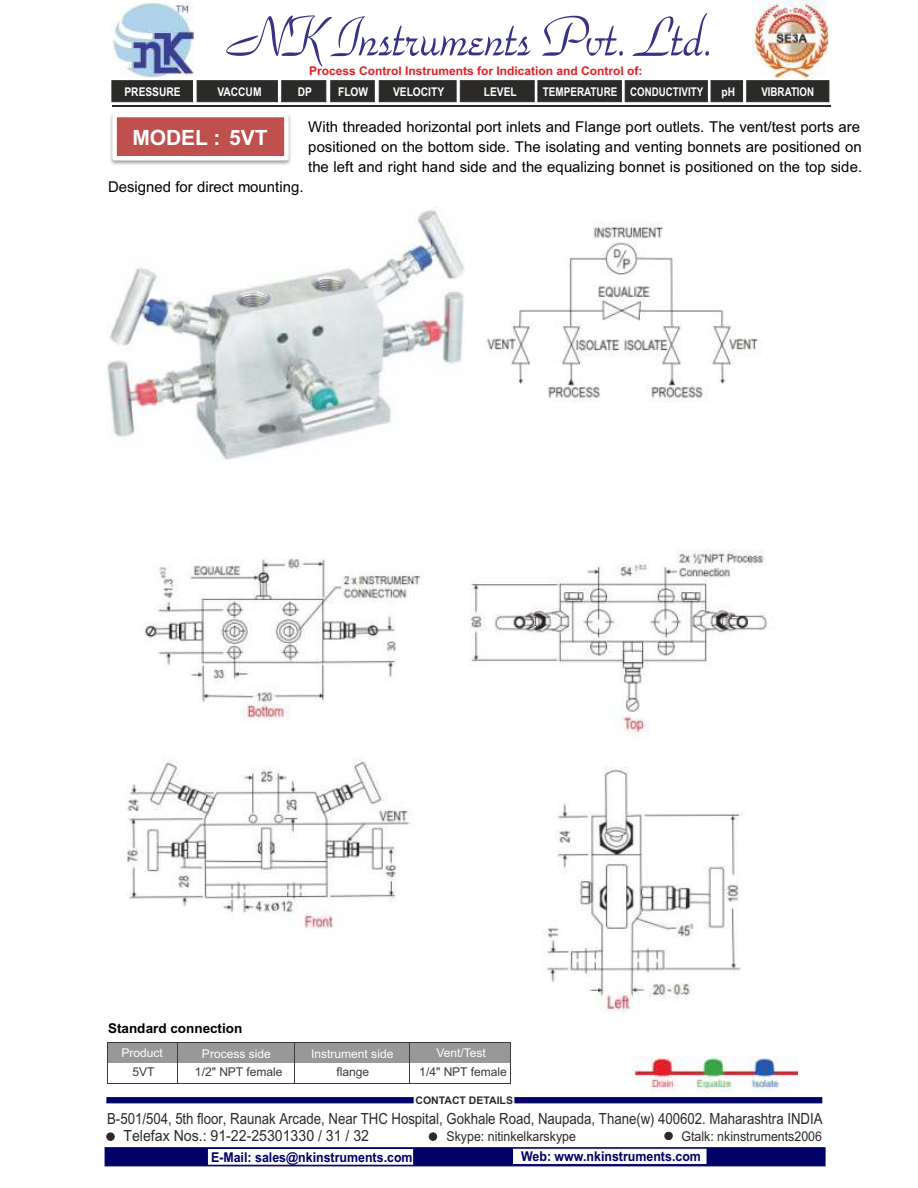
<style>
.page{position:relative;width:918px;height:1188px;background:#fff}
.page>*{position:absolute;margin:0;border:0;box-sizing:border-box;transform-origin:0 0}
.t1{font:59.4px "Park Avenue BT";color:#393185;scale:.85 1}
.t2{font:700 21px "Arial";color:#fff}
.t3{font:15.3px/17px "Arial Unicode MS";color:#2b2a29;scale:.86 1}
.t4{font:15px/19.8px "Arial";color:#000}
.t5{font:700 13.5px "Arial";color:#006;scale:.92 1}
.t6{font:13.5px "Arial";color:#2b2a29;scale:.92 1}
.t7{font:700 13.5px "Arial";color:#000}
.t8{font:700 12px "Arial";color:#e31e24}
.t9{font:12px "Arial";color:#fefeff}
.t10{font:12px "Arial";color:#3c3a38}
.t11{font:700 12px "Arial";color:#fefefe;scale:.85 1}
.t12{font:700 12px "Arial";color:#fefefe;scale:.82 1}
.t13{font:700 12px "Arial";color:#fefefe;scale:.81 1}
.t14{font:700 10.5px "Arial";color:#2b2a29}
</style>
<div class="page">
<img style="left:107px;top:207px;width:358px;height:253px">
<div style="left:108px;top:1043px;width:69px;height:20px;background:#96989a"></div>
<div style="left:178px;top:1043px;width:116px;height:20px;background:#96989a"></div>
<div style="left:295px;top:1043px;width:115px;height:20px;background:#96989a"></div>
<div style="left:410px;top:1043px;width:100px;height:20px;background:#96989a"></div>
<hr style="left:108px;top:1043px;width:69px;height:1px;background:#3c3a38">
<hr style="left:178px;top:1043px;width:116px;height:1px;background:#3c3a38">
<hr style="left:295px;top:1043px;width:115px;height:1px;background:#3c3a38">
<hr style="left:410px;top:1043px;width:100px;height:1px;background:#3c3a38">
<svg style="left:107px;top:1043px;width:1px;height:41px"></svg>
<hr style="left:108px;top:1083px;width:69px;height:1px;background:#3c3a38">
<svg style="left:177px;top:1043px;width:1px;height:41px"></svg>
<hr style="left:178px;top:1083px;width:116px;height:1px;background:#3c3a38">
<svg style="left:294px;top:1043px;width:1px;height:41px"></svg>
<hr style="left:295px;top:1083px;width:115px;height:1px;background:#3c3a38">
<hr style="left:410px;top:1083px;width:100px;height:1px;background:#3c3a38">
<svg style="left:510px;top:1043px;width:1px;height:41px"></svg>
<img style="left:127px;top:549px;width:641px;height:463px">
<img style="left:110px;top:115px;width:181px;height:50px">
<div style="left:115px;top:115px;width:171px;height:43px;background:#c0504d"></div>
<div style="left:112px;top:113px;width:177px;height:47px;border:4px solid #fff"></div>
<img style="left:486px;top:221px;width:273px;height:181px">
<img style="left:632px;top:1056px;width:166px;height:36px">
<img style="left:112px;top:2px;width:82px;height:76px">
<img style="left:752px;top:1px;width:76px;height:79px">
<hr style="left:112px;top:105px;width:719px;height:2px;background:#2b2a29">
<svg style="left:111px;top:80px;width:719px;height:22px;background:#353433"></svg>
<div style="left:106px;top:1133px;width:9px;height:8px;background:#2b2a29;border:1px solid #2b2a29;border-radius:50%"></div>
<div style="left:429px;top:1133px;width:8px;height:8px;background:#2b2a29;border:1px solid #2b2a29;border-radius:50%"></div>
<div style="left:664px;top:1132px;width:9px;height:8px;background:#2b2a29;border:1px solid #2b2a29;border-radius:50%"></div>
<svg style="left:107px;top:1097px;width:715px;height:7px;background:#3a3a89"></svg>
<svg style="left:104px;top:1147px;width:722px;height:20px"></svg>
<h1 class="t1" style="left:229px;top:10px;width:573px">NK Instruments Pvt. Ltd.</h1>
<p class="t8" style="left:309px;top:67px;width:335px">Process Control Instruments for Indication and Control of:</p>
<p class="t11" style="left:124px;top:87px;width:68px">PRESSURE</p>
<p class="t11" style="left:217px;top:87px;width:53px">VACCUM</p>
<p class="t11" style="left:298px;top:87px;width:18px">DP</p>
<p class="t11" style="left:338px;top:87px;width:37px">FLOW</p>
<p class="t11" style="left:393px;top:87px;width:62px">VELOCITY</p>
<p class="t11" style="left:484px;top:87px;width:40px">LEVEL</p>
<p class="t12" style="left:543px;top:87px;width:197px">TEMPERATURE CONDUCTIVITY</p>
<p class="t11" style="left:722px;top:87px;width:18px">pH</p>
<p class="t13" style="left:761px;top:87px;width:67px">VIBRATION</p>
<h2 class="t2" style="left:132px;top:129px;width:137px">MODEL : 5VT</h2>
<p class="t4" style="left:308px;top:118px;width:555px">With threaded horizontal port inlets and Flange port outlets. The vent/test ports are positioned on the bottom side. The isolating and venting bonnets are positioned on the left and right hand side and the equalizing bonnet is positioned on the top side.</p>
<p class="t4" style="left:108px;top:178px;width:197px">Designed for direct mounting.</p>
<p class="t7" style="left:108px;top:1023px;width:136px">Standard connection</p>
<p class="t9" style="left:122px;top:1049px;width:43px">Product</p>
<p class="t9" style="left:202px;top:1049px;width:70px">Process side</p>
<p class="t9" style="left:311px;top:1049px;width:84px">Instrument side</p>
<p class="t9" style="left:436px;top:1049px;width:51px">Vent/Test</p>
<p class="t10" style="left:132px;top:1067px;width:24px">5VT</p>
<p class="t10" style="left:195px;top:1067px;width:89px">1/2" NPT female</p>
<p class="t10" style="left:336px;top:1067px;width:34px">flange</p>
<p class="t10" style="left:419px;top:1067px;width:89px">1/4" NPT female</p>
<p class="t14" style="left:415px;top:1097px;width:99px">CONTACT DETAILS</p>
<p class="t6" style="left:446px;top:1132px;width:142px">Skype: nitinkelkarskype</p>
<p class="t6" style="left:681px;top:1131px;width:154px">Gtalk: nkinstruments2006</p>
<p class="t3" style="left:123px;top:1112px;width:814px;text-indent:-16px">B-501/504, 5th floor, Raunak Arcade, Near THC Hospital, Gokhale Road, Naupada, Thane(w) 400602. Maharashtra INDIA<br>Telefax Nos.: 91-22-25301330 / 31 / 32</p>
<p class="t5" style="left:211px;top:1152px;width:221px">E-Mail: sales@nkinstruments.com</p>
<p class="t5" style="left:521px;top:1152px;width:197px">Web: www.nkinstruments.com</p>
</div>
